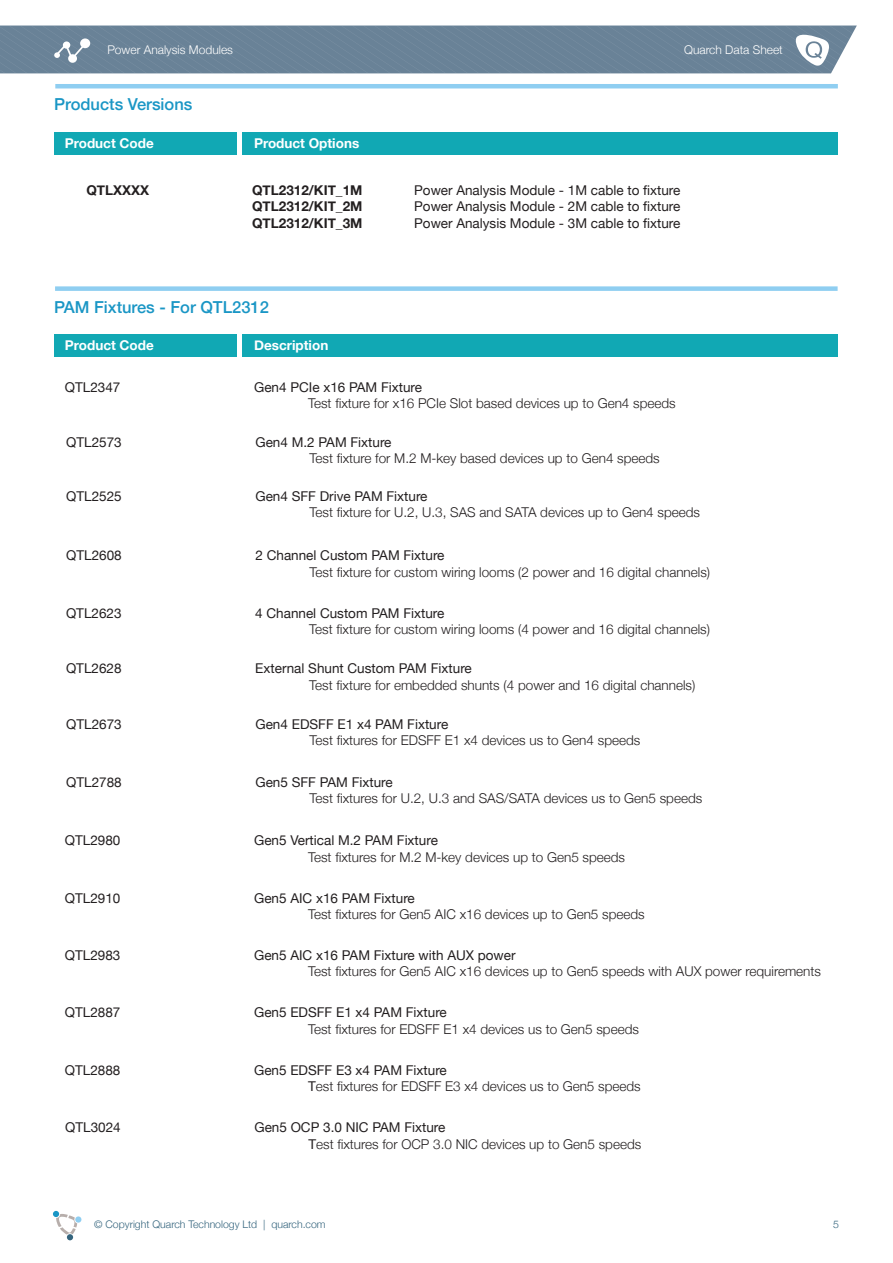
<style>
.page{position:relative;width:893px;height:1263px;background:#fff}
.page>*{position:absolute;margin:0;border:0;box-sizing:border-box;transform-origin:0 0}
.t1{font:500 16.5px "Helvetica Neue";color:#1a96c5}
.t2{font:300 13.5px/16.5px "Helvetica Neue";color:#231f20}
.t3{font:13.5px "Helvetica Neue";color:#231f20}
.t4{font:700 13.5px "Helvetica Neue";color:#231f20}
.t5{font:700 13.5px "Helvetica Neue";color:#fff}
.t6{font:300 12px "Helvetica Neue";color:#fff}
.t7{font:300 10.5px "Helvetica Neue";color:#34647d}
.s1{font-weight:400}
</style>
<div class="page">
<hr style="left:55px;top:84px;width:783px;height:4px;background:#8fcef1">
<div style="left:0;top:26px;width:857px;height:47px;background:#698297"></div>
<svg style="left:53px;top:1211px;width:28px;height:29px"></svg>
<div style="left:55px;top:286px;width:783px;height:5px;background:#8fcef1"></div>
<div style="left:54px;top:334px;width:183px;height:22px;background:#11a8b4"></div>
<div style="left:242px;top:334px;width:596px;height:22px;background:#11a8b4"></div>
<div style="left:54px;top:132px;width:183px;height:22px;background:#11a8b4"></div>
<div style="left:242px;top:132px;width:595px;height:22px;background:#11a8b4"></div>
<p class="t6" style="left:107px;top:40px;width:127px">Power Analysis Modules</p>
<p class="t6" style="left:684px;top:40px;width:100px">Quarch Data Sheet</p>
<p class="t1" style="left:54px;top:91px;width:140px">Products Versions</p>
<p class="t5" style="left:65px;top:133px;width:91px">Product Code</p>
<p class="t5" style="left:254px;top:133px;width:107px">Product Options</p>
<p class="t4" style="left:86px;top:179px;width:64px">QTLXXXX</p>
<p class="t4" style="left:252px;top:179px;width:112px">QTL2312/KIT_1M</p>
<p class="t3" style="left:414px;top:180px;width:268px">Power Analysis Module - 1M cable to fixture</p>
<p class="t4" style="left:252px;top:196px;width:112px">QTL2312/KIT_2M</p>
<p class="t3" style="left:414px;top:197px;width:268px">Power Analysis Module - 2M cable to fixture</p>
<p class="t4" style="left:252px;top:212px;width:112px">QTL2312/KIT_3M</p>
<p class="t3" style="left:414px;top:213px;width:268px">Power Analysis Module - 3M cable to fixture</p>
<p class="t1" style="left:54px;top:294px;width:216px">PAM Fixtures - For QTL2312</p>
<p class="t5" style="left:65px;top:335px;width:91px">Product Code</p>
<p class="t5" style="left:254px;top:335px;width:76px">Description</p>
<p class="t3" style="left:65px;top:377px;width:57px">QTL2347</p>
<p class="t3" style="left:254px;top:377px;width:170px">Gen4 PCIe x16 PAM Fixture</p>
<p class="t2" style="left:308px;top:394px;width:369px">Test fixture for x16 PCIe Slot based devices up to Gen4 speeds</p>
<p class="t3" style="left:66px;top:432px;width:57px">QTL2573</p>
<p class="t3" style="left:255px;top:432px;width:138px">Gen4 M.2 PAM Fixture</p>
<p class="t2" style="left:309px;top:449px;width:352px">Test fixture for M.2 M-key based devices up to Gen4 speeds</p>
<p class="t3" style="left:66px;top:486px;width:57px">QTL2525</p>
<p class="t3" style="left:255px;top:486px;width:174px">Gen4 SFF Drive PAM Fixture</p>
<p class="t2" style="left:309px;top:503px;width:392px">Test fixture for U.2, U.3, SAS and SATA devices up to Gen4 speeds</p>
<p class="t3" style="left:66px;top:546px;width:57px">QTL2608</p>
<p class="t3" style="left:255px;top:546px;width:191px">2 Channel Custom PAM Fixture</p>
<p class="t2" style="left:309px;top:563px;width:402px">Test fixture for custom wiring looms (2 power and 16 digital channels)</p>
<p class="t3" style="left:66px;top:603px;width:57px">QTL2623</p>
<p class="t3" style="left:255px;top:603px;width:191px">4 Channel Custom PAM Fixture</p>
<p class="t2" style="left:309px;top:620px;width:402px">Test fixture for custom wiring looms (4 power and 16 digital channels)</p>
<p class="t3" style="left:66px;top:658px;width:57px">QTL2628</p>
<p class="t3" style="left:255px;top:658px;width:218px">External Shunt Custom PAM Fixture</p>
<p class="t2" style="left:309px;top:676px;width:388px">Test fixture for embedded shunts (4 power and 16 digital channels)</p>
<p class="t3" style="left:66px;top:714px;width:57px">QTL2673</p>
<p class="t3" style="left:255px;top:714px;width:194px">Gen4 EDSFF E1 x4 PAM Fixture</p>
<p class="t2" style="left:309px;top:731px;width:332px">Test fixtures for EDSFF E1 x4 devices us to Gen4 speeds</p>
<p class="t3" style="left:66px;top:772px;width:57px">QTL2788</p>
<p class="t3" style="left:255px;top:772px;width:139px">Gen5 SFF PAM Fixture</p>
<p class="t2" style="left:309px;top:789px;width:394px">Test fixtures for U.2, U.3 and SAS/SATA devices us to Gen5 speeds</p>
<p class="t3" style="left:65px;top:830px;width:57px">QTL2980</p>
<p class="t2" style="left:308px;top:831px;width:318px;text-indent:-54px"><span class="s1">Gen5 Vertical M.2 PAM Fixture<br></span>Test fixtures for M.2 M-key devices up to Gen5 speeds</p>
<p class="t3" style="left:65px;top:888px;width:57px">QTL2910</p>
<p class="t2" style="left:308px;top:889px;width:338px;text-indent:-54px"><span class="s1">Gen5 AIC x16 PAM Fixture<br></span>Test fixtures for Gen5 AIC x16 devices up to Gen5 speeds</p>
<p class="t3" style="left:65px;top:945px;width:57px">QTL2983</p>
<p class="t2" style="left:308px;top:946px;width:514px;text-indent:-54px"><span class="s1">Gen5 AIC x16 PAM Fixture with AUX power<br></span>Test fixtures for Gen5 AIC x16 devices up to Gen5 speeds with AUX power requirements</p>
<p class="t3" style="left:65px;top:1003px;width:57px">QTL2887</p>
<p class="t3" style="left:254px;top:1003px;width:194px">Gen5 EDSFF E1 x4 PAM Fixture</p>
<p class="t2" style="left:308px;top:1020px;width:332px">Test fixtures for EDSFF E1 x4 devices us to Gen5 speeds</p>
<p class="t3" style="left:65px;top:1060px;width:57px">QTL2888</p>
<p class="t3" style="left:254px;top:1060px;width:194px">Gen5 EDSFF E3 x4 PAM Fixture</p>
<p class="t2" style="left:308px;top:1077px;width:334px"><span class="s1">T</span>est fixtures for EDSFF E3 x4 devices us to Gen5 speeds</p>
<p class="t3" style="left:65px;top:1118px;width:57px">QTL3024</p>
<p class="t2" style="left:308px;top:1118px;width:334px;text-indent:-54px"><span class="s1">Gen5 OCP 3.0 NIC PAM Fixture<br>T</span>est fixtures for OCP 3.0 NIC devices up to Gen5 speeds</p>
<p class="t7" style="left:94px;top:1215px;width:233px">© Copyright Quarch Technology Ltd | quarch.com</p>
<p class="t7" style="left:833px;top:1215px;width:7px">5</p>
</div>
